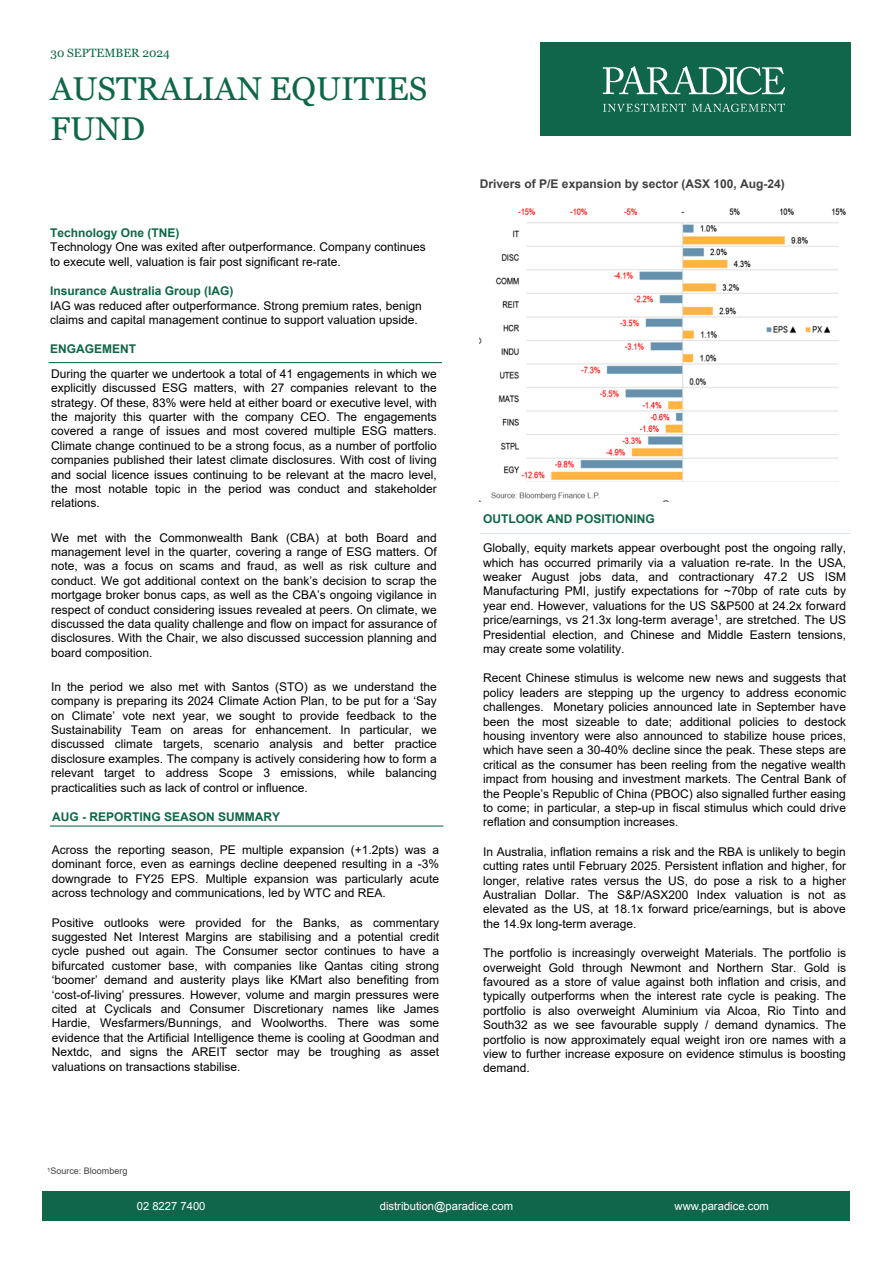
<style>
.page{position:relative;width:893px;height:1263px;background:#fff}
.page>*{position:absolute;margin:0;border:0;box-sizing:border-box;transform-origin:0 0}
.t1{font:33px/39.6px "Georgia";color:#0f664a}
.t2{font:12px/14.4px "Arial";color:#000;text-align:justify}
.t3{font:12px/14.4px "Arial";color:#000;text-align:justify}
.t4{font:700 12px "Arial";color:#0f664a}
.t5{font:700 12px "Arial";color:#414042}
.t6{font:12px "Georgia";color:#0f664a}
.t7{font:11.25px "Arial";color:#fff}
.t8{font:9px "Arial";color:#414042}
</style>
<div class="page">
<div style="left:43px;top:1191px;width:807px;height:29px;background:#0f664a"></div>
<div style="left:540px;top:43px;width:310px;height:93px;background:#0f664a"></div>
<svg style="left:603px;top:103px;width:182px;height:9px"></svg>
<svg style="left:603px;top:66px;width:182px;height:29px"></svg>
<hr style="left:49px;top:362px;width:393px;height:1px;background:#0f664a">
<hr style="left:50px;top:825px;width:393px;height:1px;background:#0f664a">
<hr style="left:480px;top:533px;width:370px;height:1px;background:#0f664a">
<img style="left:479px;top:208px;width:367px;height:293px">
<p class="t6" style="left:50px;top:44px;width:121px">30 SEPTEMBER 2024</p>
<h1 class="t1" style="left:50px;top:68px;width:378px">AUSTRALIAN EQUITIES<br>FUND</h1>
<p class="t4" style="left:50px;top:224px;width:131px">Technology One (TNE)</p>
<p class="t2" style="left:50px;top:240px;width:377px">Technology One was exited after outperformance. Company continues to execute well, valuation is fair post significant re-rate.</p>
<p class="t4" style="left:50px;top:283px;width:185px">Insurance Australia Group (IAG)</p>
<p class="t2" style="left:50px;top:298px;width:373px">IAG was reduced after outperformance. Strong premium rates, benign claims and capital management continue to support valuation upside.</p>
<p class="t4" style="left:50px;top:341px;width:88px">ENGAGEMENT</p>
<p class="t3" style="left:51px;top:366px;width:387px">During the quarter we undertook a total of 41 engagements in which we explicitly discussed ESG matters, with 27 companies relevant to the strategy. Of these, 83% were held at either board or executive level, with the majority this quarter with the company CEO. The engagements covered a range of issues and most covered multiple ESG matters.<br>Climate change continued to be a strong focus, as a number of portfolio companies published their latest climate disclosures. With cost of living and social licence issues continuing to be relevant at the macro level, the most notable topic in the period was conduct and stakeholder relations.</p>
<p class="t3" style="left:51px;top:530px;width:387px">We met with the Commonwealth Bank (CBA) at both Board and management level in the quarter, covering a range of ESG matters. Of note, was a focus on scams and fraud, as well as risk culture and conduct. We got additional context on the bank’s decision to scrap the mortgage broker bonus caps, as well as the CBA’s ongoing vigilance in respect of conduct considering issues revealed at peers. On climate, we discussed the data quality challenge and flow on impact for assurance of disclosures. With the Chair, we also discussed succession planning and board composition.</p>
<p class="t3" style="left:51px;top:679px;width:387px">In the period we also met with Santos (STO) as we understand the company is preparing its 2024 Climate Action Plan, to be put for a ‘Say on Climate’ vote next year, we sought to provide feedback to the Sustainability Team on areas for enhancement. In particular, we discussed climate targets, scenario analysis and better practice disclosure examples. The company is actively considering how to form a relevant target to address Scope 3 emissions, while balancing practicalities such as lack of control or influence.</p>
<p class="t4" style="left:52px;top:808px;width:230px">AUG - REPORTING SEASON SUMMARY</p>
<p class="t2" style="left:52px;top:842px;width:389px">Across the reporting season, PE multiple expansion (+1.2pts) was a dominant force, even as earnings decline deepened resulting in a -3% downgrade to FY25 EPS. Multiple expansion was particularly acute across technology and communications, led by WTC and REA.</p>
<p class="t2" style="left:52px;top:915px;width:389px">Positive outlooks were provided for the Banks, as commentary suggested Net Interest Margins are stabilising and a potential credit cycle pushed out again. The Consumer sector continues to have a bifurcated customer base, with companies like Qantas citing strong ‘boomer’ demand and austerity plays like KMart also benefiting from ‘cost-of-living’ pressures. However, volume and margin pressures were cited at Cyclicals and Consumer Discretionary names like James Hardie, Wesfarmers/Bunnings, and Woolworths. There was some evidence that the Artificial Intelligence theme is cooling at Goodman and Nextdc, and signs the AREIT sector may be troughing as asset valuations on transactions stabilise.</p>
<p class="t8" style="left:47px;top:1165px;width:82px"><sup>1</sup>Source: Bloomberg</p>
<p class="t5" style="left:480px;top:176px;width:306px">Drivers of P/E expansion by sector (ASX 100, Aug-24)</p>
<p class="t4" style="left:483px;top:511px;width:173px">OUTLOOK AND POSITIONING</p>
<p class="t2" style="left:483px;top:541px;width:364px">Globally, equity markets appear overbought post the ongoing rally, which has occurred primarily via a valuation re-rate. In the USA, weaker August jobs data, and contractionary 47.2 US ISM Manufacturing PMI, justify expectations for ~70bp of rate cuts by year end. However, valuations for the US S&amp;P500 at 24.2x forward price/earnings, vs 21.3x long-term average<sup>1</sup>, are stretched. The US Presidential election, and Chinese and Middle Eastern tensions, may create some volatility.</p>
<p class="t2" style="left:483px;top:671px;width:364px">Recent Chinese stimulus is welcome new news and suggests that policy leaders are stepping up the urgency to address economic challenges. Monetary policies announced late in September have been the most sizeable to date; additional policies to destock housing inventory were also announced to stabilize house prices, which have seen a 30-40% decline since the peak. These steps are critical as the consumer has been reeling from the negative wealth impact from housing and investment markets. The Central Bank of the People’s Republic of China (PBOC) also signalled further easing to come; in particular, a step-up in fiscal stimulus which could drive reflation and consumption increases.</p>
<p class="t2" style="left:483px;top:844px;width:364px">In Australia, inflation remains a risk and the RBA is unlikely to begin cutting rates until February 2025. Persistent inflation and higher, for longer, relative rates versus the US, do pose a risk to a higher Australian Dollar. The S&amp;P/ASX200 Index valuation is not as elevated as the US, at 18.1x forward price/earnings, but is above the 14.9x long-term average.</p>
<p class="t2" style="left:483px;top:946px;width:364px">The portfolio is increasingly overweight Materials. The portfolio is overweight Gold through Newmont and Northern Star. Gold is favoured as a store of value against both inflation and crisis, and typically outperforms when the interest rate cycle is peaking. The portfolio is also overweight Aluminium via Alcoa, Rio Tinto and South32 as we see favourable supply / demand dynamics. The portfolio is now approximately equal weight iron ore names with a view to further increase exposure on evidence stimulus is boosting demand.</p>
<p class="t7" style="left:137px;top:1198px;width:70px">02 8227 7400</p>
<p class="t7" style="left:380px;top:1198px;width:135px">distribution@paradice.com</p>
<p class="t7" style="left:675px;top:1198px;width:96px">www.paradice.com</p>
</div>
